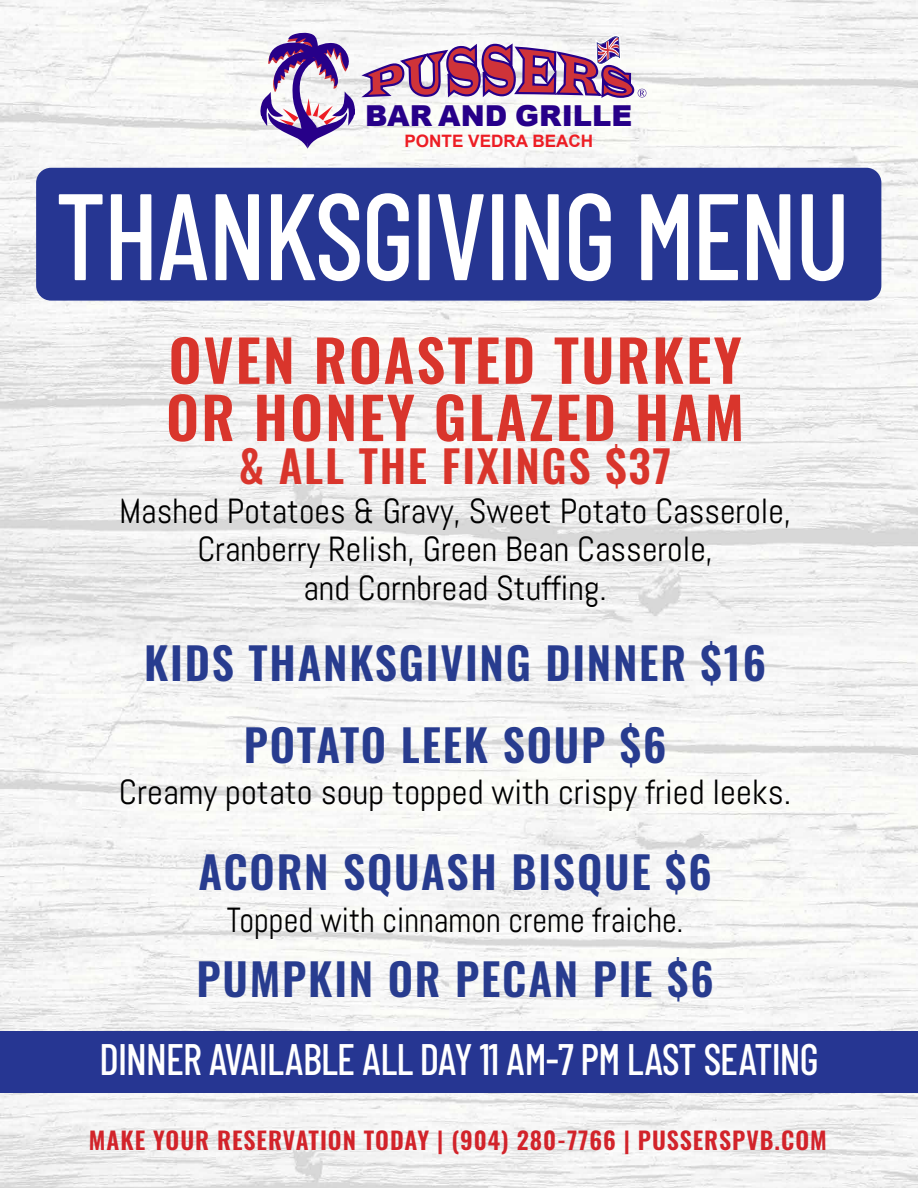
<style>
.page{position:relative;width:918px;height:1188px;background:#fff}
.page>*{position:absolute;margin:0;border:0;box-sizing:border-box;transform-origin:0 0}
.t1{font:500 122.85px "Barlow Condensed";letter-spacing:-.02em;color:#fff;scale:.94 1}
.t2{font:600 57.15px/57.2px "Oswald";letter-spacing:.04em;color:#d9352c}
.t3{font:600 44.1px/81.3px "Oswald";letter-spacing:.04em;color:#283c8f;text-align:center}
.t4{font:600 44.1px "Oswald";letter-spacing:.04em;color:#d9352c}
.t5{font:500 43.95px "Barlow Condensed";letter-spacing:-.02em;color:#fff;scale:.94 1}
.t6{font:34.8px/38.4px "Abel";color:#000;text-align:center}
.t7{font:34.8px "Abel";color:#000;scale:.93 1}
.t8{font:900 28.8px "Arial";color:#270089}
.t9{font:600 24px "Oswald";letter-spacing:.04em;color:#d2232a}
.t10{font:700 17.1px "Arial";color:#ed1d24}
</style>
<div class="page">
<img style="left:0;top:0;width:918px;height:1188px">
<div style="left:36px;top:168px;width:845px;height:133px;background:#263692;border-radius:15px"></div>
<div style="left:0;top:1031px;width:918px;height:61px;background:#263692"></div>
<svg style="left:259px;top:30px;width:387px;height:127px"></svg>
<p class="t8" style="left:365px;top:95px;width:268px">BAR AND GRILLE</p>
<p class="t10" style="left:404px;top:129px;width:190px">PONTE VEDRA BEACH</p>
<h1 class="t1" style="left:55px;top:160px;width:847px">THANKSGIVING MENU</h1>
<h2 class="t2" style="left:166px;top:336px;width:580px">OVEN ROASTED TURKEY<br>OR HONEY GLAZED HAM</h2>
<p class="t4" style="left:239px;top:443px;width:434px">&amp; ALL THE FIXINGS $37</p>
<p class="t6" style="left:119px;top:492px;width:673px">Mashed Potatoes &amp; Gravy, Sweet Potato Casserole,<br>Cranberry Relish, Green Bean Casserole,<br>and Cornbread Stuffing.</p>
<p class="t3" style="left:144px;top:625px;width:623px">KIDS THANKSGIVING DINNER $16<br>POTATO LEEK SOUP $6</p>
<p class="t6" style="left:119px;top:773px;width:674px">Creamy potato soup topped with crispy fried leeks.</p>
<p class="t3" style="left:199px;top:834px;width:515px">ACORN SQUASH BISQUE $6</p>
<p class="t7" style="left:227px;top:897px;width:493px">Topped with cinnamon creme fraiche.</p>
<p class="t3" style="left:197px;top:942px;width:519px">PUMPKIN OR PECAN PIE $6</p>
<p class="t5" style="left:99px;top:1032px;width:766px">DINNER AVAILABLE ALL DAY 11 AM-7 PM LAST SEATING</p>
<p class="t9" style="left:89px;top:1127px;width:739px">MAKE YOUR RESERVATION TODAY | (904) 280-7766 | PUSSERSPVB.COM</p>
</div>
